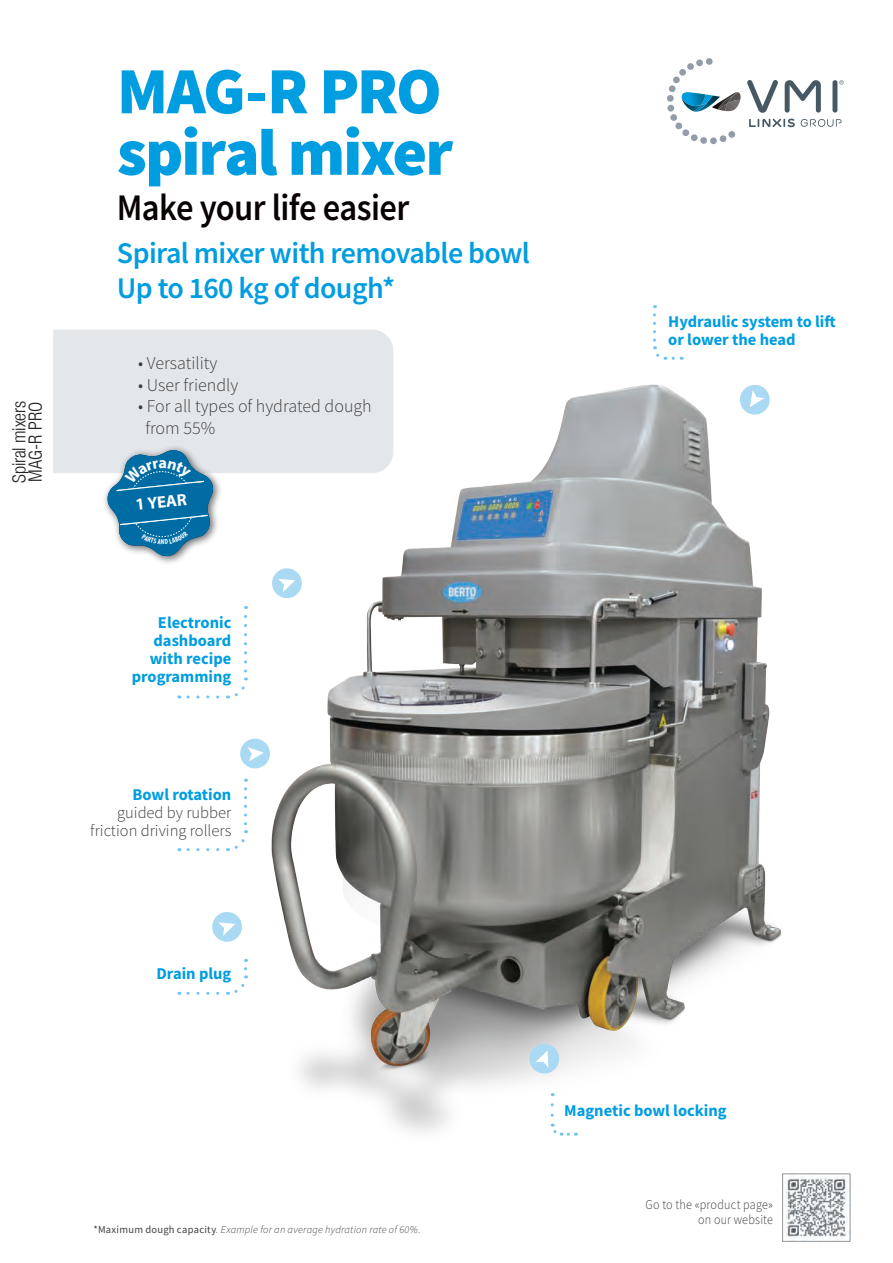
<style>
.page{position:relative;width:893px;height:1263px;background:#fff}
.page>*{position:absolute;margin:0;border:0;box-sizing:border-box;transform-origin:0 0}
.TITRE_Bleu_modele_20{font:900 66px "Source Sans Pro";letter-spacing:-.03em;color:#009de0}
.Sous-titre_gamme_202{font:600 37.5px "Source Sans Pro";letter-spacing:-.02em;color:#080302;scale:.92 1}
.t1{font:600 30px/34.5px "Source Sans Pro";letter-spacing:-.02em;color:#009de0}
.t2{font:300 condensed 18.3px "Helvetica Neue LT";letter-spacing:-.005em;color:#231f20}
.t3{font:300 18px/21.6px "Source Sans Pro";color:#3e3e3f}
.t4{font:700 16.8px "Myriad Pro";color:#fff}
.Bleu_Legende_2022{font:700 16.5px/18px "Source Sans Pro";color:#009de0}
.Bleu_Legende_2022-2{font:300 16.5px/18px "Source Sans Pro";color:#3e3e3f;text-align:right}
.t5{font:300 13.5px/15px "Source Sans Pro";letter-spacing:.015em;color:#3e3e3f;text-align:right;scale:.9 1}
.t6{font:italic 300 10.5px "Source Sans Pro";letter-spacing:.02em;color:#3e3e3f}
.t7{font:700 condensed 7.35px "Myriad Pro";color:#fff}
.s1{font-weight:700;color:#009de0}
.s2{font-weight:400;font-style:normal}
</style>
<div class="page">
<svg style="left:749px;top:119px;width:46px;height:8px"></svg>
<svg style="left:801px;top:119px;width:40px;height:8px"></svg>
<svg style="left:785px;top:80px;width:36px;height:33px"></svg>
<div style="left:832px;top:80px;width:5px;height:33px;background:#475865;border-radius:2px"></div>
<svg style="left:747px;top:80px;width:31px;height:33px"></svg>
<svg style="left:667px;top:58px;width:74px;height:86px"></svg>
<svg style="left:839px;top:80px;width:5px;height:5px"></svg>
<div style="left:53px;top:330px;width:139px;height:143px;background:#e4e7ea"></div>
<img style="left:785px;top:1176px;width:63px;height:64px">
<div style="left:782px;top:1173px;width:68px;height:69px;border:1px solid #939598"></div>
<img style="left:94px;top:437px;width:98px;height:126px">
<svg style="left:179px;top:695px;width:11px;height:3px"></svg>
<img style="left:192px;top:305px;width:650px;height:872px">
<svg style="left:527px;top:1042px;width:34px;height:33px"></svg>
<svg style="left:551px;top:1105px;width:11px;height:32px"></svg>
<svg style="left:568px;top:1133px;width:8px;height:3px"></svg>
<svg style="left:227px;top:789px;width:20px;height:64px"></svg>
<svg style="left:179px;top:848px;width:39px;height:3px"></svg>
<svg style="left:227px;top:969px;width:20px;height:27px"></svg>
<svg style="left:179px;top:992px;width:39px;height:3px"></svg>
<svg style="left:239px;top:738px;width:32px;height:31px"></svg>
<svg style="left:210px;top:910px;width:34px;height:34px"></svg>
<svg style="left:107px;top:449px;width:107px;height:107px;background:#4891b7"></svg>
<p class="t2" style="left:9px;top:483px;width:84px;rotate:-90deg">Spiral mixers</p>
<p class="t2" style="left:25px;top:482px;width:81px;rotate:-90deg">MAG-R PRO</p>
<p class="TITRE_Bleu_modele_20" style="left:117px;top:46px;width:326px">MAG-R PRO</p>
<p class="TITRE_Bleu_modele_20" style="left:117px;top:107px;width:338px">spiral mixer</p>
<p class="Sous-titre_gamme_202" style="left:117px;top:183px;width:320px">Make your life easier</p>
<p class="t1" style="left:117px;top:236px;width:415px">Spiral mixer with removable bowl<br>Up to 160 kg of dough*</p>
<p class="t3" style="left:138px;top:352px;width:81px">• Versatility</p>
<p class="t3" style="left:138px;top:374px;width:102px">• User friendly</p>
<p class="t3" style="left:145px;top:395px;width:228px;text-indent:-7px">• For all types of hydrated dough from 55%</p>
<p class="t4" style="left:134px;top:494px;width:53px;rotate:-6deg">1 YEAR</p>
<p class="t7" style="left:161px;top:537px;width:5px">N</p>
<p class="Bleu_Legende_2022" style="left:132px;top:613px;width:101px;text-align:right">Electronic dashboard with recipe programming</p>
<p class="Bleu_Legende_2022-2" style="left:90px;top:786px;width:143px"><span class="s1">Bowl rotation </span>guided by rubber friction driving rollers</p>
<p class="Bleu_Legende_2022" style="left:668px;top:312px;width:169px">Hydraulic system to lift or lower the head</p>
<p class="Bleu_Legende_2022" style="left:156px;top:964px;width:76px">Drain plug</p>
<p class="t6" style="left:94px;top:1223px;width:329px"><span class="s2">*Maximum dough capacity</span>. Example for an average hydration rate of 60%.</p>
<p class="Bleu_Legende_2022" style="left:564px;top:1102px;width:164px">Magnetic bowl locking</p>
<p class="t5" style="left:646px;top:1197px;width:143px">Go to the «product page» on our website</p>
</div>
